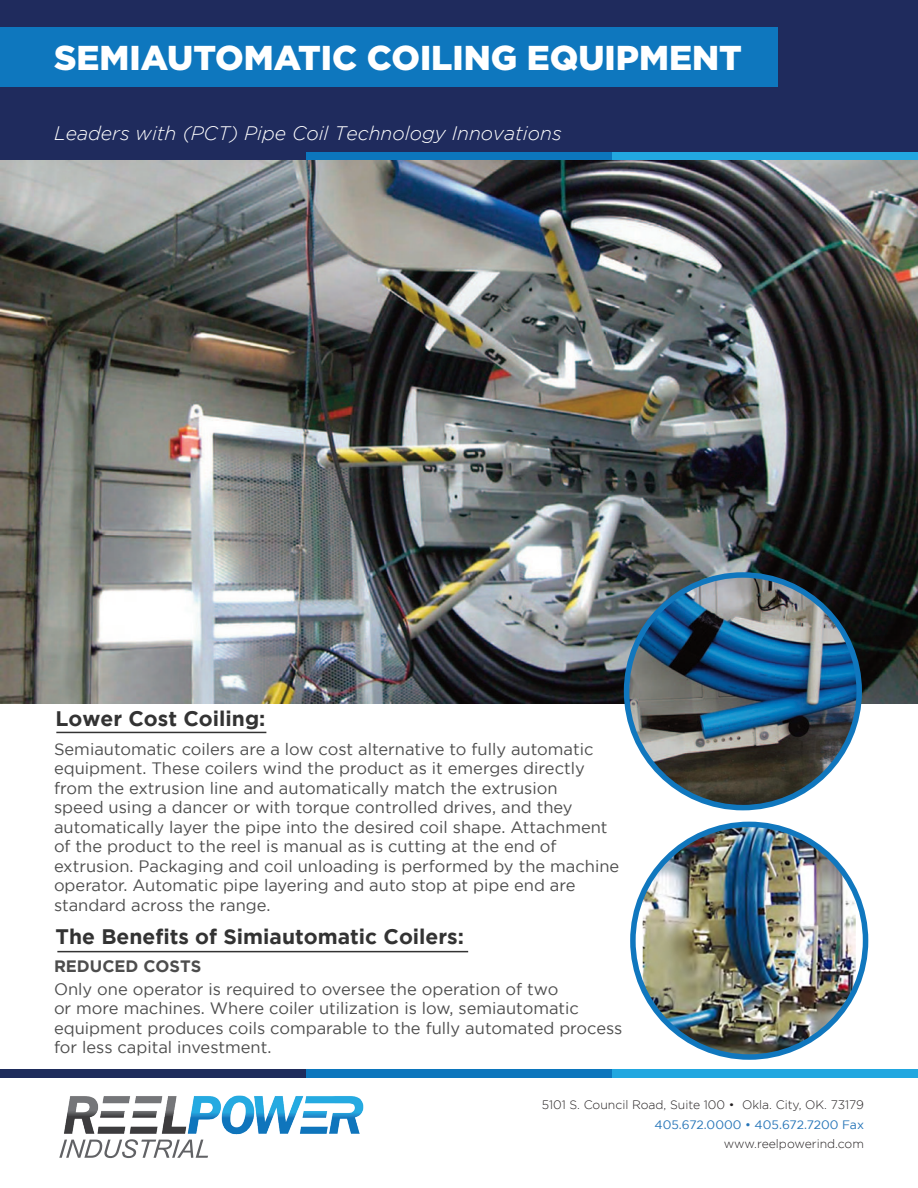
<style>
.page{position:relative;width:918px;height:1188px;background:#fff}
.page>*{position:absolute;margin:0;border:0;box-sizing:border-box;transform-origin:0 0}
.t1{font:900 34.5px "Gotham";color:#fff}
.t2{font:700 21px "Gotham";color:#333}
.t3{font:italic 300 19.5px "Gotham";color:#fff}
.t4{font:16.5px/19.5px "Gotham";color:#4d4d4d}
.t5{font:700 16.5px "Gotham";color:#4d4d4d}
.t6{font:300 12.15px "Gotham";color:#231f20}
.t7{font:12.15px "Gotham";color:#2675b8}
</style>
<div class="page">
<img style="left:59px;top:1095px;width:305px;height:64px">
<div style="left:0;top:0;width:918px;height:160px;background:#1f2b5d"></div>
<div style="left:612px;top:152px;width:306px;height:8px;background:#22a7e0"></div>
<div style="left:0;top:27px;width:778px;height:59px;background:#0e77be"></div>
<div style="left:306px;top:152px;width:306px;height:8px;background:#0c76bd"></div>
<div style="left:612px;top:1069px;width:306px;height:9px;background:#22a7e0"></div>
<div style="left:306px;top:1069px;width:306px;height:9px;background:#0c76bd"></div>
<div style="left:0;top:1069px;width:306px;height:9px;background:#1e2c5c"></div>
<hr style="left:56px;top:732px;width:210px;height:1px;background:#333">
<img style="left:0;top:160px;width:918px;height:543px">
<img style="left:627px;top:575px;width:232px;height:233px;border-radius:116px">
<div style="left:624px;top:572px;width:238px;height:238px;border:6px solid #1077be;border-radius:50%"></div>
<img style="left:643px;top:824px;width:213px;height:233px">
<div style="left:630px;top:822px;width:238px;height:238px;border:6px solid #1077be;border-radius:50%"></div>
<hr style="left:57px;top:951px;width:411px;height:1px;background:#333">
<p class="t1" style="left:54px;top:38px;width:689px">SEMIAUTOMATIC COILING EQUIPMENT</p>
<p class="t3" style="left:54px;top:123px;width:509px">Leaders with (PCT) Pipe Coil Technology Innovations</p>
<p class="t2" style="left:56px;top:707px;width:211px">Lower Cost Coiling:</p>
<p class="t4" style="left:54px;top:739px;width:567px">Semiautomatic coilers are a low cost alternative to fully automatic equipment. These coilers wind the product as it emerges directly from the extrusion line and automatically match the extrusion<br>speed using a dancer or with torque controlled drives, and they automatically layer the pipe into the desired coil shape. Attachment of the product to the reel is manual as is cutting at the end of extrusion. Packaging and coil unloading is performed by the machine operator. Automatic pipe layering and auto stop at pipe end are standard across the range.</p>
<p class="t2" style="left:56px;top:924px;width:410px">The Benefits of Simiautomatic Coilers:</p>
<p class="t5" style="left:54px;top:957px;width:149px">REDUCED COSTS</p>
<p class="t4" style="left:54px;top:979px;width:570px">Only one operator is required to oversee the operation of two<br>or more machines. Where coiler utilization is low, semiautomatic equipment produces coils comparable to the fully automated process for less capital investment.</p>
<p class="t6" style="left:542px;top:1098px;width:324px">5101 S. Council Road, Suite 100 • Okla. City, OK. 73179</p>
<p class="t7" style="left:655px;top:1118px;width:211px">405.672.0000 • 405.672.7200 Fax</p>
<p class="t6" style="left:724px;top:1137px;width:142px">www.reelpowerind.com</p>
</div>
